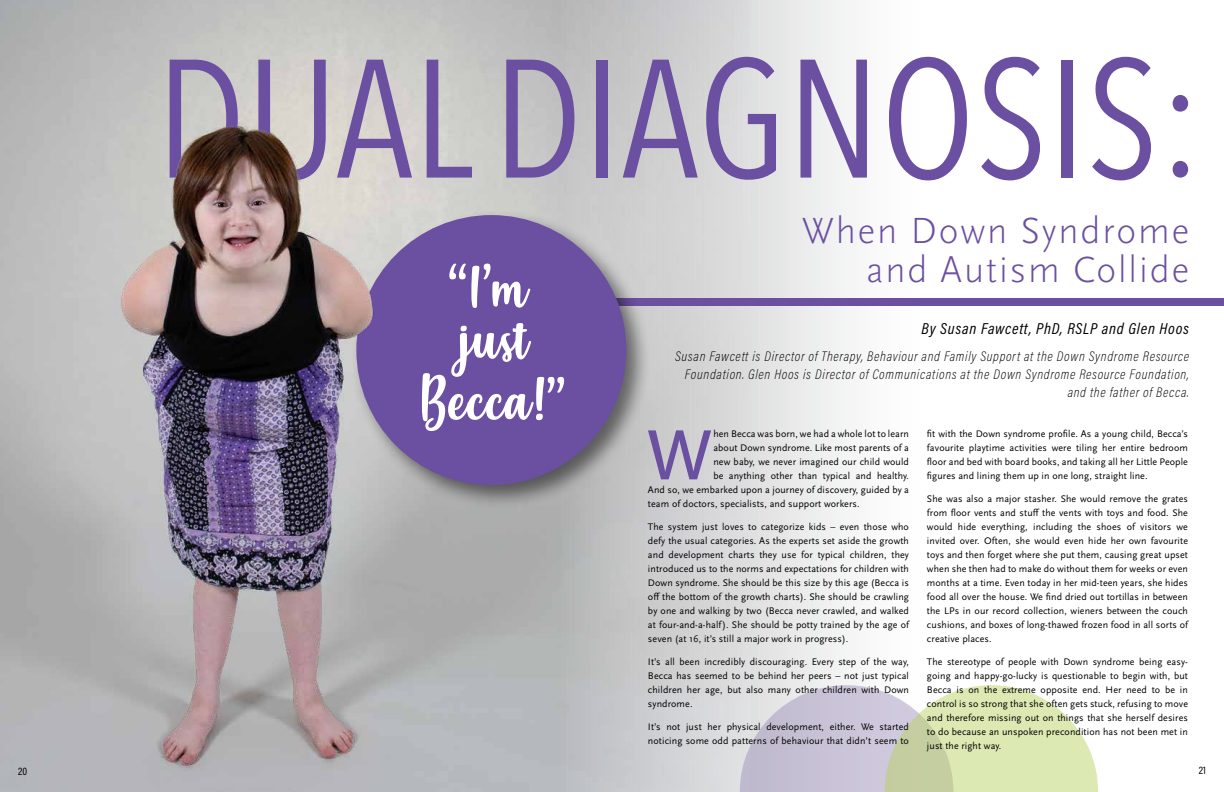
<style>
.page{position:relative;width:1224px;height:792px;background:#fff}
.page>*{position:absolute;margin:0;border:0;box-sizing:border-box;transform-origin:0 0}
.t1{font:166.6px "Avenir Next Condensed";color:#6b4fa0}
.t2{font:500 70.4px "Acumin Pro";color:#6b4fa0}
.t3{font:55.6px/52.3px "Misses";letter-spacing:.01em;color:#fff}
.t4{font:300 38px/39px "Scala Sans Pro";letter-spacing:.05em;color:#6b4fa0;text-align:right}
.t5{font:italic 16px "Acumin Pro Cond";letter-spacing:.05em;color:#000}
.t6{font:italic 200 14px/18px "Acumin Pro Cond";letter-spacing:.05em;color:#000;text-align:right}
.t7{font:11px "Acumin Pro Cond";color:#000}
.t8{font:10px/14px "Scala Sans Pro";letter-spacing:.01em;color:#000;text-align:justify}
</style>
<div class="page">
<svg style="left:750px;top:0;width:349px;height:792px"></svg>
<svg style="left:740px;top:685px;width:358px;height:107px;background:#d6d9c8"></svg>
<div style="left:612px;top:298px;width:612px;height:8px;background:#6b4fa0"></div>
<div style="left:351px;top:209px;width:300px;height:301px;background:#000;opacity:.5"></div>
<div style="left:356px;top:215px;width:270px;height:270px;background:#6b4fa0;border-radius:50%"></div>
<img style="left:0;top:0;width:579px;height:792px">
<p class="t7" style="left:18px;top:764px;width:11px">20</p>
<h1 class="t1" style="left:156px;top:-23px;width:1047px">DUAL DIAGNOSIS:</h1>
<h3 class="t4" style="left:802px;top:211px;width:389px">When Down Syndrome and Autism Collide</h3>
<h3 class="t3" style="left:449px;top:263px;width:82px">“I’m just</h3>
<h3 class="t3" style="left:418px;top:376px;width:149px">Becca!”</h3>
<h3 class="t5" style="left:921px;top:318px;width:269px">By Susan Fawcett, PhD, RSLP and Glen Hoos</h3>
<h3 class="t6" style="left:675px;top:347px;width:515px">Susan Fawcett is Director of Therapy, Behaviour and Family Support at the Down Syndrome Resource<br>Foundation. Glen Hoos is Director of Communications at the Down Syndrome Resource Foundation, and the father of Becca.</h3>
<p class="t8" style="left:927px;top:427px;width:263px">fit with the Down syndrome profile. As a young child, Becca’s favourite playtime activities were tiling her entire bedroom floor and bed with board books, and taking all her Little People figures and lining them up in one long, straight line.</p>
<p class="t8" style="left:927px;top:492px;width:263px">She was also a major stasher. She would remove the grates from floor vents and stuff the vents with toys and food. She would hide everything, including the shoes of visitors we invited over. Often, she would even hide her own favourite toys and then forget where she put them, causing great upset when she then had to make do without them for weeks or even months at a time. Even today in her mid-teen years, she hides food all over the house. We find dried out tortillas in between the LPs in our record collection, wieners between the couch cushions, and boxes of long-thawed frozen food in all sorts of creative places.</p>
<p class="t8" style="left:927px;top:655px;width:263px">The stereotype of people with Down syndrome being easy&shy;going and happy-go-lucky is questionable to begin with, but Becca is on the extreme opposite end. Her need to be in control is so strong that she often gets stuck, refusing to move and therefore missing out on things that she herself desires to do because an unspoken precondition has not been met in just the right way.</p>
<h2 class="t2" style="left:647px;top:406px;width:68px">W</h2>
<p class="t8" style="left:713px;top:427px;width:197px">hen Becca was born, we had a whole lot to learn</p>
<p class="t8" style="left:713px;top:441px;width:197px">about Down syndrome. Like most parents of a</p>
<p class="t8" style="left:713px;top:455px;width:197px">new baby, we never imagined our child would</p>
<p class="t8" style="left:713px;top:469px;width:197px">be anything other than typical and healthy.</p>
<p class="t8" style="left:648px;top:483px;width:263px">And so, we embarked upon a journey of discovery, guided by a</p>
<p class="t8" style="left:648px;top:497px;width:213px">team of doctors, specialists, and support workers.</p>
<p class="t8" style="left:648px;top:520px;width:263px">The system just loves to categorize kids – even those who defy the usual categories. As the experts set aside the growth and development charts they use for typical children, they introduced us to the norms and expectations for children with Down syndrome. She should be this size by this age (Becca is off the bottom of the growth charts). She should be crawling by one and walking by two (Becca never crawled, and walked at four-and-a-half). She should be potty trained by the age of seven (at 16, it’s still a major work in progress).</p>
<p class="t8" style="left:648px;top:655px;width:263px">It’s all been incredibly discouraging. Every step of the way, Becca has seemed to be behind her peers – not just typical children her age, but also many other children with Down syndrome.</p>
<p class="t8" style="left:648px;top:720px;width:263px">It’s not just her physical development, either. We started noticing some odd patterns of behaviour that didn’t seem to</p>
<p class="t7" style="left:1199px;top:763px;width:9px">21</p>
</div>
